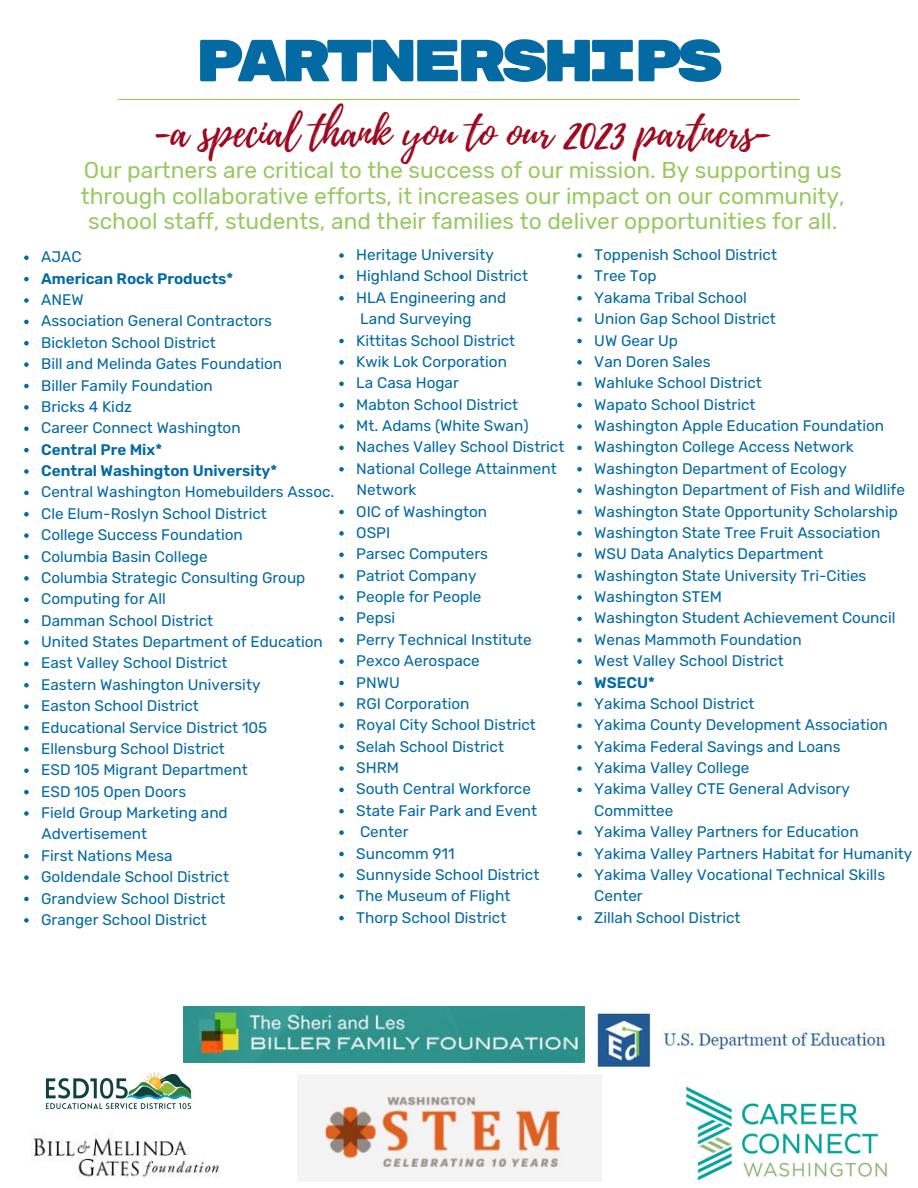
<style>
.page{position:relative;width:918px;height:1188px;background:#fff}
.page>*{position:absolute;margin:0;border:0;box-sizing:border-box;transform-origin:0 0}
.t1{font:59.25px "Rubik Mono One";letter-spacing:-.11em;color:#036aa3}
.t2{font:40.8px "Playlist Script";color:#9d091f}
.t3{font:22.8px/25.8px "Rubik";color:#96c85d;text-align:center}
.t4{font:15.3px/21.3px "Rubik";color:#036aa3}
.t5{font:600 15.3px/21.3px "Rubik";color:#036aa3}
</style>
<div class="page">
<hr style="left:118px;top:99px;width:682px;height:1px;background:#96c85d">
<img style="left:584px;top:1006px;width:305px;height:63px">
<img style="left:298px;top:1075px;width:304px;height:107px">
<img style="left:685px;top:1086px;width:202px;height:95px">
<img style="left:33px;top:1136px;width:187px;height:41px">
<img style="left:45px;top:1054px;width:147px;height:55px">
<img style="left:184px;top:1006px;width:400px;height:57px">
<svg style="left:24px;top:256px;width:5px;height:4px"></svg>
<svg style="left:24px;top:277px;width:5px;height:4px"></svg>
<svg style="left:24px;top:298px;width:5px;height:5px"></svg>
<svg style="left:24px;top:320px;width:5px;height:4px"></svg>
<svg style="left:24px;top:341px;width:5px;height:5px"></svg>
<svg style="left:24px;top:362px;width:5px;height:5px"></svg>
<svg style="left:24px;top:384px;width:5px;height:4px"></svg>
<svg style="left:24px;top:405px;width:5px;height:5px"></svg>
<svg style="left:24px;top:427px;width:5px;height:4px"></svg>
<svg style="left:24px;top:448px;width:5px;height:4px"></svg>
<svg style="left:24px;top:469px;width:5px;height:5px"></svg>
<svg style="left:24px;top:491px;width:5px;height:4px"></svg>
<svg style="left:24px;top:512px;width:5px;height:5px"></svg>
<svg style="left:24px;top:533px;width:5px;height:5px"></svg>
<svg style="left:24px;top:555px;width:5px;height:4px"></svg>
<svg style="left:24px;top:576px;width:5px;height:5px"></svg>
<svg style="left:24px;top:598px;width:5px;height:4px"></svg>
<svg style="left:24px;top:619px;width:5px;height:4px"></svg>
<svg style="left:24px;top:640px;width:5px;height:5px"></svg>
<svg style="left:24px;top:662px;width:5px;height:4px"></svg>
<svg style="left:24px;top:683px;width:5px;height:5px"></svg>
<svg style="left:24px;top:704px;width:5px;height:5px"></svg>
<svg style="left:24px;top:726px;width:5px;height:4px"></svg>
<svg style="left:24px;top:747px;width:5px;height:5px"></svg>
<svg style="left:24px;top:769px;width:5px;height:4px"></svg>
<svg style="left:24px;top:790px;width:5px;height:4px"></svg>
<svg style="left:24px;top:811px;width:5px;height:5px"></svg>
<svg style="left:24px;top:854px;width:5px;height:5px"></svg>
<svg style="left:24px;top:875px;width:5px;height:5px"></svg>
<svg style="left:24px;top:897px;width:5px;height:4px"></svg>
<svg style="left:24px;top:918px;width:5px;height:5px"></svg>
<svg style="left:339px;top:253px;width:5px;height:5px"></svg>
<svg style="left:339px;top:275px;width:5px;height:4px"></svg>
<svg style="left:339px;top:296px;width:5px;height:5px"></svg>
<svg style="left:339px;top:339px;width:5px;height:4px"></svg>
<svg style="left:339px;top:360px;width:5px;height:5px"></svg>
<svg style="left:339px;top:382px;width:5px;height:4px"></svg>
<svg style="left:339px;top:403px;width:5px;height:4px"></svg>
<svg style="left:339px;top:424px;width:5px;height:5px"></svg>
<svg style="left:339px;top:446px;width:5px;height:4px"></svg>
<svg style="left:339px;top:467px;width:5px;height:5px"></svg>
<svg style="left:339px;top:510px;width:5px;height:4px"></svg>
<svg style="left:339px;top:531px;width:5px;height:5px"></svg>
<svg style="left:339px;top:553px;width:5px;height:4px"></svg>
<svg style="left:339px;top:574px;width:5px;height:4px"></svg>
<svg style="left:339px;top:595px;width:5px;height:5px"></svg>
<svg style="left:339px;top:617px;width:5px;height:4px"></svg>
<svg style="left:339px;top:638px;width:5px;height:5px"></svg>
<svg style="left:339px;top:659px;width:5px;height:5px"></svg>
<svg style="left:339px;top:681px;width:5px;height:4px"></svg>
<svg style="left:339px;top:702px;width:5px;height:5px"></svg>
<svg style="left:339px;top:724px;width:5px;height:4px"></svg>
<svg style="left:339px;top:745px;width:5px;height:4px"></svg>
<svg style="left:339px;top:766px;width:5px;height:5px"></svg>
<svg style="left:339px;top:788px;width:5px;height:4px"></svg>
<svg style="left:339px;top:809px;width:5px;height:5px"></svg>
<svg style="left:339px;top:830px;width:5px;height:5px"></svg>
<svg style="left:339px;top:852px;width:5px;height:4px"></svg>
<svg style="left:339px;top:873px;width:5px;height:5px"></svg>
<svg style="left:339px;top:895px;width:5px;height:4px"></svg>
<svg style="left:339px;top:916px;width:5px;height:4px"></svg>
<svg style="left:577px;top:253px;width:5px;height:5px"></svg>
<svg style="left:577px;top:275px;width:5px;height:4px"></svg>
<svg style="left:577px;top:296px;width:5px;height:5px"></svg>
<svg style="left:577px;top:317px;width:5px;height:5px"></svg>
<svg style="left:577px;top:339px;width:5px;height:4px"></svg>
<svg style="left:577px;top:360px;width:5px;height:5px"></svg>
<svg style="left:577px;top:382px;width:5px;height:4px"></svg>
<svg style="left:577px;top:403px;width:5px;height:4px"></svg>
<svg style="left:577px;top:424px;width:5px;height:5px"></svg>
<svg style="left:577px;top:446px;width:5px;height:4px"></svg>
<svg style="left:577px;top:467px;width:5px;height:5px"></svg>
<svg style="left:577px;top:488px;width:5px;height:5px"></svg>
<svg style="left:577px;top:510px;width:5px;height:4px"></svg>
<svg style="left:577px;top:531px;width:5px;height:5px"></svg>
<svg style="left:577px;top:553px;width:5px;height:4px"></svg>
<svg style="left:577px;top:574px;width:5px;height:4px"></svg>
<svg style="left:577px;top:595px;width:5px;height:5px"></svg>
<svg style="left:577px;top:617px;width:5px;height:4px"></svg>
<svg style="left:577px;top:638px;width:5px;height:5px"></svg>
<svg style="left:577px;top:659px;width:5px;height:5px"></svg>
<svg style="left:577px;top:681px;width:5px;height:4px"></svg>
<svg style="left:577px;top:702px;width:5px;height:5px"></svg>
<svg style="left:577px;top:724px;width:5px;height:4px"></svg>
<svg style="left:577px;top:745px;width:5px;height:4px"></svg>
<svg style="left:577px;top:766px;width:5px;height:5px"></svg>
<svg style="left:577px;top:788px;width:5px;height:4px"></svg>
<svg style="left:577px;top:830px;width:5px;height:5px"></svg>
<svg style="left:577px;top:852px;width:5px;height:4px"></svg>
<svg style="left:577px;top:873px;width:5px;height:5px"></svg>
<svg style="left:577px;top:916px;width:5px;height:4px"></svg>
<h1 class="t1" style="left:193px;top:26px;width:534px">PARTNERSHIPS</h1>
<h2 class="t2" style="left:155px;top:103px;width:613px">-a special thank you to our 2023 partners-</h2>
<h3 class="t3" style="left:81px;top:157px;width:765px">Our partners are critical to the success of our mission. By supporting us through collaborative efforts, it increases our impact on our community, school staff, students, and their families to deliver opportunities for all.</h3>
<p class="t4" style="left:41px;top:246px;width:42px">AJAC</p>
<p class="t5" style="left:41px;top:268px;width:194px">American Rock Products*</p>
<p class="t4" style="left:41px;top:289px;width:243px">ANEW<br>Association General Contractors<br>Bickleton School District<br>Bill and Melinda Gates Foundation<br>Biller Family Foundation<br>Bricks 4 Kidz<br>Career Connect Washington</p>
<p class="t5" style="left:41px;top:439px;width:238px">Central Pre Mix*<br>Central Washington University*</p>
<p class="t4" style="left:41px;top:481px;width:295px">Central Washington Homebuilders Assoc.<br>Cle Elum-Roslyn School District<br>College Success Foundation<br>Columbia Basin College<br>Columbia Strategic Consulting Group<br>Computing for All<br>Damman School District<br>United States Department of Education<br>East Valley School District<br>Eastern Washington University<br>Easton School District<br>Educational Service District 105<br>Ellensburg School District<br>ESD 105 Migrant Department<br>ESD 105 Open Doors<br>Field Group Marketing and<br>Advertisement<br>First Nations Mesa<br>Goldendale School District<br>Grandview School District<br>Granger School District</p>
<p class="t4" style="left:356px;top:244px;width:210px">Heritage University<br>Highland School District<br>HLA Engineering and<br>Land Surveying<br>Kittitas School District<br>Kwik Lok Corporation<br>La Casa Hogar<br>Mabton School District<br>Mt. Adams (White Swan)<br>Naches Valley School District<br>National College Attainment<br>Network<br>OIC of Washington<br>OSPI<br>Parsec Computers<br>Patriot Company<br>People for People<br>Pepsi<br>Perry Technical Institute<br>Pexco Aerospace<br>PNWU<br>RGI Corporation<br>Royal City School District<br>Selah School District<br>SHRM<br>South Central Workforce<br>State Fair Park and Event<br>Center<br>Suncomm 911<br>Sunnyside School District<br>The Museum of Flight<br>Thorp School District</p>
<p class="t4" style="left:594px;top:244px;width:312px">Toppenish School District<br>Tree Top<br>Yakama Tribal School<br>Union Gap School District<br>UW Gear Up<br>Van Doren Sales<br>Wahluke School District<br>Wapato School District<br>Washington Apple Education Foundation<br>Washington College Access Network<br>Washington Department of Ecology<br>Washington Department of Fish and Wildlife<br>Washington State Opportunity Scholarship<br>Washington State Tree Fruit Association<br>WSU Data Analytics Department<br>Washington State University Tri-Cities<br>Washington STEM<br>Washington Student Achievement Council<br>Wenas Mammoth Foundation<br>West Valley School District</p>
<p class="t5" style="left:594px;top:672px;width:62px">WSECU*</p>
<p class="t4" style="left:594px;top:693px;width:320px">Yakima School District<br>Yakima County Development Association<br>Yakima Federal Savings and Loans<br>Yakima Valley College<br>Yakima Valley CTE General Advisory<br>Committee<br>Yakima Valley Partners for Education<br>Yakima Valley Partners Habitat for Humanity<br>Yakima Valley Vocational Technical Skills<br>Center<br>Zillah School District</p>
</div>
